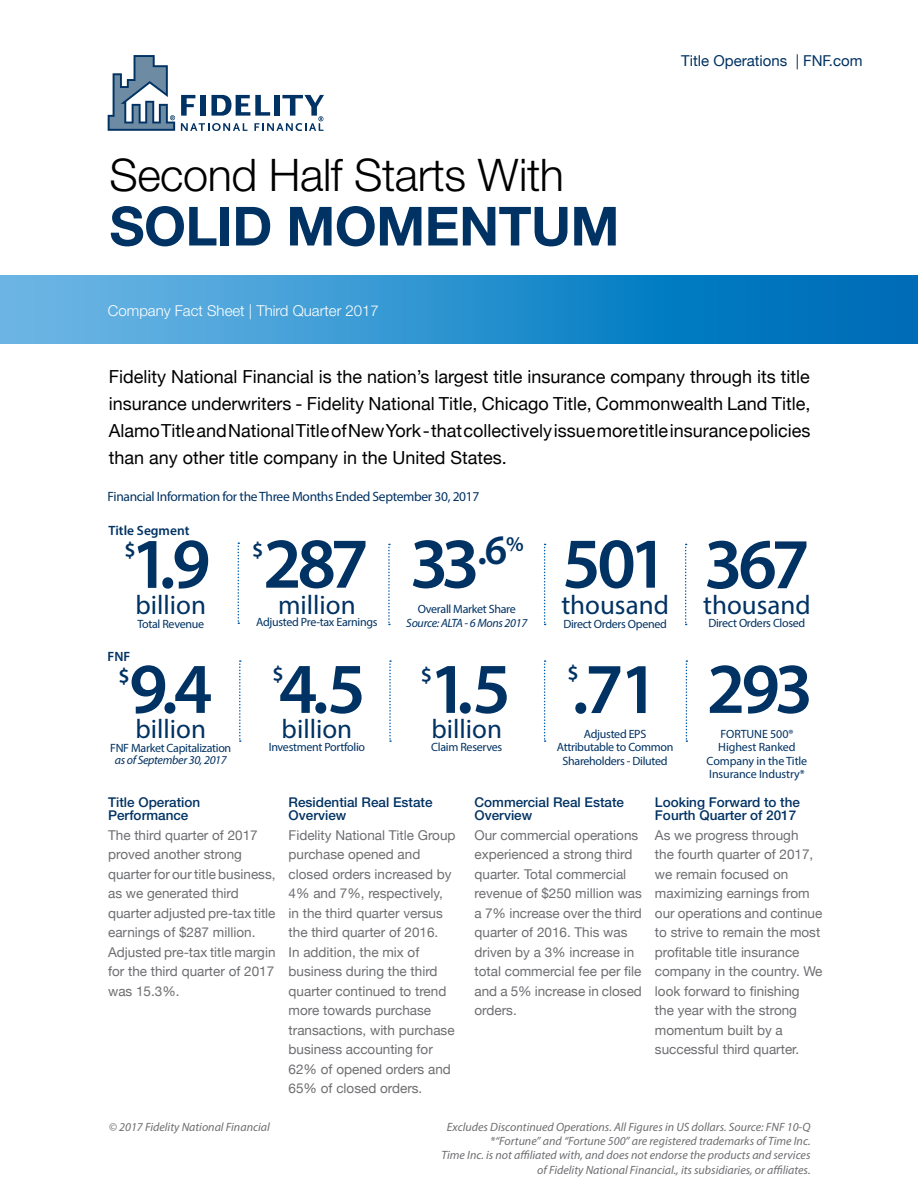
<style>
.page{position:relative;width:918px;height:1188px;background:#fff}
.page>*{position:absolute;margin:0;border:0;box-sizing:border-box;transform-origin:0 0}
.t1{font:600 72px "Myriad Pro";letter-spacing:-.07em;color:#003263}
.t2{font:700 54px "Helvetica Neue LT Pro";letter-spacing:-.01em;color:#003263}
.t3{font:300 45px "Helvetica Neue LT Pro";letter-spacing:-.01em;color:#000}
.t4{font:27px "Myriad Pro";color:#003263}
.t5{font:600 21px "Myriad Pro";color:#003263}
.t6{font:18px/27px "Helvetica Neue";color:#000;text-align:justify}
.t7{font:300 15px "Helvetica Neue LT Pro";color:#fff}
.t8{font:15px "Helvetica Neue";color:#003263}
.t9{font:13.5px/19.5px "Helvetica Neue";color:#6d6e71}
.t10{font:500 13.5px/13.5px "Helvetica Neue LT Pro";color:#003263}
.t11{font:13.5px "Myriad Pro";letter-spacing:-.025em;color:#003263}
.t12{font:600 13.5px "Myriad Pro";color:#003263}
.t13{font:italic 12px/14.4px "Myriad Pro";color:#6d6e71;text-align:right}
.t14{font:12px/13.5px "Myriad Pro";letter-spacing:-.025em;color:#003263;text-align:center}
.t15{font:italic 12px "Myriad Pro";letter-spacing:-.025em;color:#003263}
</style>
<div class="page">
<div style="left:0;top:275px;width:918px;height:69px;background:linear-gradient(to right,#6eb9e7,#0069b6)"></div>
<svg style="left:108px;top:55px;width:67px;height:76px"></svg>
<svg style="left:181px;top:95px;width:143px;height:36px"></svg>
<svg style="left:238px;top:542px;width:1px;height:82px"></svg>
<svg style="left:388px;top:544px;width:2px;height:81px"></svg>
<svg style="left:544px;top:544px;width:2px;height:81px"></svg>
<svg style="left:685px;top:544px;width:2px;height:81px"></svg>
<svg style="left:544px;top:660px;width:2px;height:82px"></svg>
<svg style="left:389px;top:660px;width:2px;height:82px"></svg>
<svg style="left:239px;top:660px;width:2px;height:82px"></svg>
<svg style="left:686px;top:660px;width:1px;height:82px"></svg>
<h3 class="t3" style="left:110px;top:148px;width:456px">Second Half Starts With</h3>
<h2 class="t2" style="left:110px;top:192px;width:511px">SOLID MOMENTUM</h2>
<p class="t7" style="left:108px;top:301px;width:272px">Company Fact Sheet | Third Quarter 2017</p>
<p class="t8" style="left:681px;top:50px;width:183px">Title Operations | FNF.com</p>
<p class="t6" style="left:109px;top:364px;width:703px">Fidelity National Financial is the nation’s largest title insurance company through its title insurance underwriters - Fidelity National Title, Chicago Title, Commonwealth Land Title, Alamo Title and National Title of New York - that collectively issue more title insurance policies than any other title company in the United States.</p>
<p class="t11" style="left:108px;top:488px;width:373px">Financial Information for the Three Months Ended September 30, 2017</p>
<p class="t12" style="left:109px;top:522px;width:82px">Title Segment</p>
<h1 class="t1" style="left:131px;top:518px;width:81px">1.9</h1>
<h3 class="t4" style="left:135px;top:588px;width:72px">billion</h3>
<h3 class="t5" style="left:125px;top:536px;width:13px">$</h3>
<p class="t14" style="left:137px;top:617px;width:68px">Total Revenue</p>
<h1 class="t1" style="left:263px;top:518px;width:107px">287</h1>
<h3 class="t5" style="left:252px;top:536px;width:13px">$</h3>
<h3 class="t4" style="left:278px;top:588px;width:79px">million</h3>
<p class="t14" style="left:256px;top:615px;width:123px">Adjusted Pre-tax Earnings</p>
<h1 class="t1" style="left:410px;top:518px;width:115px">33 <sup>.6</sup><sup>%</sup></h1>
<p class="t14" style="left:418px;top:602px;width:100px">Overall Market Share</p>
<p class="t15" style="left:406px;top:615px;width:123px">Source: ALTA - 6 Mons 2017</p>
<p class="t12" style="left:108px;top:648px;width:24px">FNF</p>
<h1 class="t1" style="left:129px;top:643px;width:85px">9.4</h1>
<h3 class="t4" style="left:135px;top:712px;width:72px">billion</h3>
<h3 class="t5" style="left:119px;top:662px;width:13px">$</h3>
<h3 class="t5" style="left:273px;top:661px;width:13px">$</h3>
<h1 class="t1" style="left:279px;top:643px;width:88px">4.5</h1>
<h3 class="t4" style="left:282px;top:712px;width:72px">billion</h3>
<h1 class="t1" style="left:429px;top:643px;width:83px">1.5</h1>
<h3 class="t4" style="left:432px;top:712px;width:72px">billion</h3>
<h3 class="t5" style="left:421px;top:661px;width:13px">$</h3>
<p class="t14" style="left:110px;top:741px;width:123px">FNF Market Capitalization</p>
<p class="t15" style="left:115px;top:752px;width:114px">as of September 30, 2017</p>
<p class="t14" style="left:269px;top:740px;width:98px">Investment Portfolio</p>
<p class="t14" style="left:431px;top:740px;width:72px">Claim Reserves</p>
<h1 class="t1" style="left:562px;top:518px;width:107px">501</h1>
<h3 class="t4" style="left:561px;top:588px;width:109px">thousand</h3>
<p class="t14" style="left:563px;top:617px;width:105px">Direct Orders Opened</p>
<h3 class="t5" style="left:567px;top:660px;width:13px">$</h3>
<h1 class="t1" style="left:572px;top:643px;width:88px">.71</h1>
<p class="t14" style="left:557px;top:727px;width:118px">Adjusted EPS<br>Attributable to Common<br>Shareholders - Diluted</p>
<h1 class="t1" style="left:704px;top:518px;width:107px">367</h1>
<h3 class="t4" style="left:703px;top:589px;width:109px">thousand</h3>
<p class="t14" style="left:708px;top:616px;width:98px">Direct Orders Closed</p>
<h1 class="t1" style="left:707px;top:643px;width:108px">293</h1>
<p class="t14" style="left:707px;top:727px;width:102px">FORTUNE 500®<br>Highest Ranked<br>Company in the Title<br>Insurance Industry*</p>
<p class="t10" style="left:108px;top:795px;width:94px">Title Operation<br>Performance</p>
<p class="t9" style="left:108px;top:826px;width:169px">The third quarter of 2017 proved another strong quarter for our title business, as we generated third quarter adjusted pre-tax title earnings of $287 million.<br>Adjusted pre-tax title margin for the third quarter of 2017 was 15.3%.</p>
<p class="t10" style="left:289px;top:795px;width:146px">Residential Real Estate<br>Overview</p>
<p class="t9" style="left:289px;top:826px;width:169px">Fidelity National Title Group purchase opened and closed orders increased by<br>4% and 7%, respectively, in the third quarter versus the third quarter of 2016.<br>In addition, the mix of business during the third quarter continued to trend more towards purchase transactions, with purchase business accounting for<br>62% of opened orders and<br>65% of closed orders.</p>
<p class="t10" style="left:475px;top:795px;width:151px">Commercial Real Estate<br>Overview</p>
<p class="t9" style="left:475px;top:826px;width:169px">Our commercial operations experienced a strong third quarter. Total commercial revenue of $250 million was a 7% increase over the third quarter of 2016. This was driven by a 3% increase in total commercial fee per file and a 5% increase in closed orders.</p>
<p class="t10" style="left:655px;top:795px;width:147px">Looking Forward to the<br>Fourth Quarter of 2017</p>
<p class="t9" style="left:655px;top:826px;width:169px">As we progress through<br>the fourth quarter of 2017, we remain focused on maximizing earnings from our operations and continue to strive to remain the most profitable title insurance company in the country. We look forward to finishing<br>the year with the strong momentum built by a successful third quarter.</p>
<p class="t13" style="left:109px;top:1120px;width:162px">© 2017 Fidelity National Financial</p>
<p class="t13" style="left:447px;top:1120px;width:365px">Excludes Discontinued Operations. All Figures in US dollars. Source: FNF 10-Q</p>
<p class="t13" style="left:442px;top:1134px;width:371px">*“Fortune” and “Fortune 500” are registered trademarks of Time Inc.<br>Time Inc. is not affiliated with, and does not endorse the products and services of Fidelity National Financial., its subsidiaries, or affiliates.</p>
</div>
